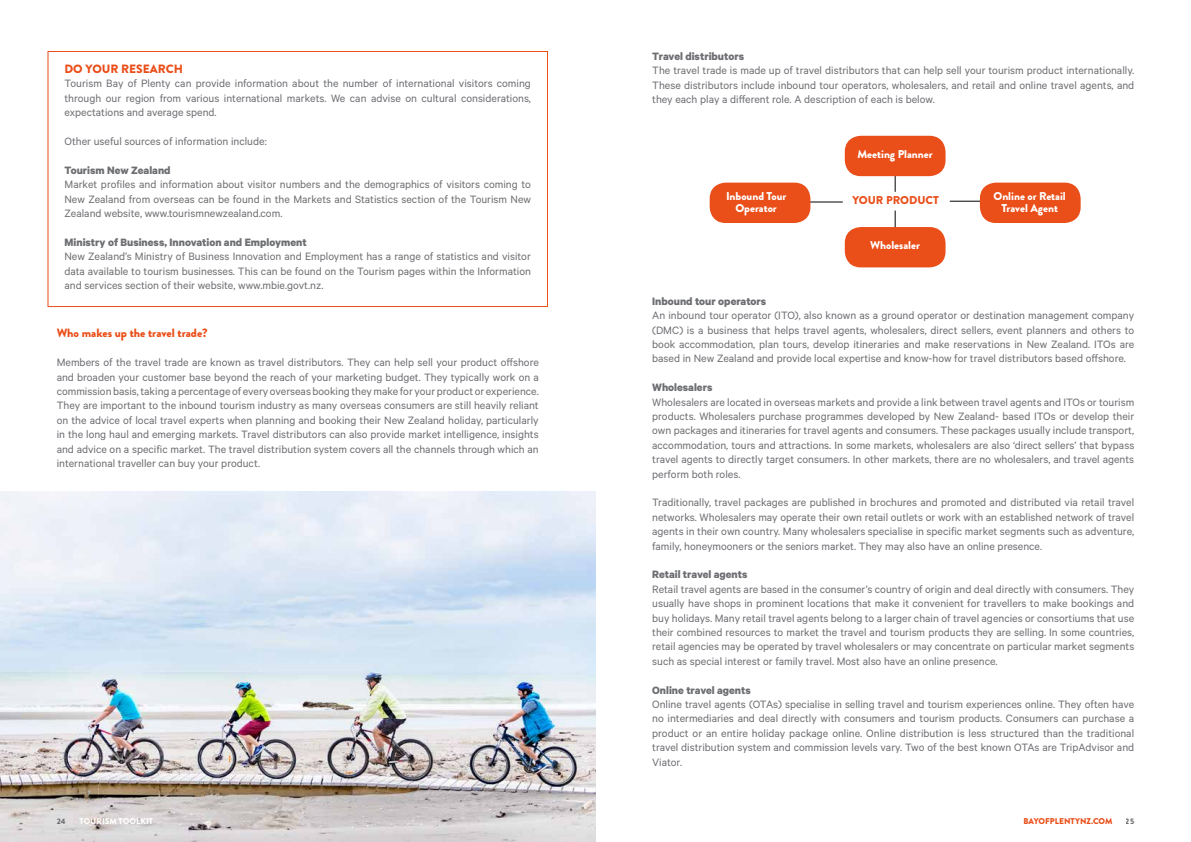
<style>
.page{position:relative;width:1191px;height:842px;background:#fff}
.page>*{position:absolute;margin:0;border:0;box-sizing:border-box;transform-origin:0 0}
.t1{font:12px/14.4px "Calibre";color:#6d6e72;text-align:justify}
.t2{font:700 12px "Calibre";color:#6d6e72}
.t3{font:900 12px "Brandon Grotesque";color:#ea4e19}
.t4{font:900 11.3px/12.1px "Brandon Grotesque";color:#fff;text-align:center}
.t5{font:900 11.3px "Brandon Grotesque";color:#ea4e19}
.t6{font:900 8.4px "Brandon Grotesque";color:#ea4d17}
.t7{font:900 8.4px "Brandon Grotesque";color:#fff}
.t8{font:900 8px "Brandon Grotesque";color:#6d6e72}
</style>
<div class="page">
<img style="left:0;top:492px;width:595px;height:350px">
<svg style="left:894px;top:176px;width:1px;height:15px"></svg>
<svg style="left:894px;top:211px;width:1px;height:16px"></svg>
<hr style="left:807px;top:202px;width:35px;height:1px;background:#000">
<hr style="left:950px;top:201px;width:35px;height:1px;background:#000">
<div style="left:47px;top:51px;width:501px;height:256px;border:1px solid #ea4e19"></div>
<div style="left:844px;top:136px;width:101px;height:40px;background:#ea4e19;border-radius:16px"></div>
<div style="left:844px;top:227px;width:101px;height:40px;background:#ea4e19;border-radius:16px"></div>
<div style="left:980px;top:183px;width:100px;height:40px;background:#ea4e19;border-radius:16px"></div>
<div style="left:709px;top:183px;width:101px;height:40px;background:#ea4e19;border-radius:16px"></div>
<p class="t3" style="left:64px;top:60px;width:120px">DO YOUR RESEARCH</p>
<p class="t1" style="left:64px;top:76px;width:468px">Tourism Bay of Plenty can provide information about the number of international visitors coming through our region from various international markets. We can advise on cultural considerations, expectations and average spend.</p>
<p class="t1" style="left:64px;top:134px;width:204px">Other useful sources of information include:</p>
<p class="t2" style="left:64px;top:163px;width:108px">Tourism New Zealand</p>
<p class="t1" style="left:64px;top:177px;width:468px">Market profiles and information about visitor numbers and the demographics of visitors coming to New Zealand from overseas can be found in the Markets and Statistics section of the Tourism New Zealand website, www.tourismnewzealand.com.</p>
<p class="t2" style="left:64px;top:235px;width:244px">Ministry of Business, Innovation and Employment</p>
<p class="t1" style="left:64px;top:249px;width:468px">New Zealand’s Ministry of Business Innovation and Employment has a range of statistics and visitor data available to tourism businesses. This can be found on the Tourism pages within the Information and services section of their website, www.mbie.govt.nz.</p>
<p class="t3" style="left:57px;top:325px;width:152px">Who makes up the travel trade?</p>
<p class="t1" style="left:57px;top:355px;width:483px">Members of the travel trade are known as travel distributors. They can help sell your product offshore and broaden your customer base beyond the reach of your marketing budget. They typically work on a commission basis, taking a percentage of every overseas booking they make for your product or experience.<br>They are important to the inbound tourism industry as many overseas consumers are still heavily reliant on the advice of local travel experts when planning and booking their New Zealand holiday, particularly in the long haul and emerging markets. Travel distributors can also provide market intelligence, insights and advice on a specific market. The travel distribution system covers all the channels through which an international traveller can buy your product.</p>
<p class="t2" style="left:652px;top:49px;width:93px">Travel distributors</p>
<p class="t1" style="left:652px;top:63px;width:483px">The travel trade is made up of travel distributors that can help sell your tourism product internationally.<br>These distributors include inbound tour operators, wholesalers, and retail and online travel agents, and they each play a different role. A description of each is below.</p>
<p class="t4" style="left:726px;top:190px;width:62px">Inbound Tour<br>Operator</p>
<p class="t4" style="left:857px;top:148px;width:77px">Meeting Planner</p>
<p class="t5" style="left:852px;top:192px;width:88px">YOUR PRODUCT</p>
<p class="t4" style="left:993px;top:190px;width:74px">Online or Retail<br>Travel Agent</p>
<p class="t4" style="left:870px;top:239px;width:51px">Wholesaler</p>
<p class="t2" style="left:652px;top:294px;width:116px">Inbound tour operators</p>
<p class="t1" style="left:652px;top:308px;width:483px">An inbound tour operator (ITO), also known as a ground operator or destination management company (DMC) is a business that helps travel agents, wholesalers, direct sellers, event planners and others to book accommodation, plan tours, develop itineraries and make reservations in New Zealand. ITOs are based in New Zealand and provide local expertise and know-how for travel distributors based offshore.</p>
<p class="t2" style="left:652px;top:380px;width:62px">Wholesalers</p>
<p class="t1" style="left:652px;top:394px;width:483px">Wholesalers are located in overseas markets and provide a link between travel agents and ITOs or tourism products. Wholesalers purchase programmes developed by New Zealand- based ITOs or develop their own packages and itineraries for travel agents and consumers. These packages usually include transport, accommodation, tours and attractions. In some markets, wholesalers are also ‘direct sellers’ that bypass travel agents to directly target consumers. In other markets, there are no wholesalers, and travel agents perform both roles.</p>
<p class="t1" style="left:652px;top:495px;width:483px">Traditionally, travel packages are published in brochures and promoted and distributed via retail travel networks. Wholesalers may operate their own retail outlets or work with an established network of travel agents in their own country. Many wholesalers specialise in specific market segments such as adventure, family, honeymooners or the seniors market. They may also have an online presence.</p>
<p class="t2" style="left:652px;top:567px;width:97px">Retail travel agents</p>
<p class="t1" style="left:652px;top:581px;width:483px">Retail travel agents are based in the consumer’s country of origin and deal directly with consumers. They usually have shops in prominent locations that make it convenient for travellers to make bookings and buy holidays. Many retail travel agents belong to a larger chain of travel agencies or consortiums that use their combined resources to market the travel and tourism products they are selling. In some countries, retail agencies may be operated by travel wholesalers or may concentrate on particular market segments such as special interest or family travel. Most also have an online presence.</p>
<p class="t2" style="left:652px;top:683px;width:100px">Online travel agents</p>
<p class="t1" style="left:652px;top:697px;width:483px">Online travel agents (OTAs) specialise in selling travel and tourism experiences online. They often have no intermediaries and deal directly with consumers and tourism products. Consumers can purchase a product or an entire holiday package online. Online distribution is less structured than the traditional travel distribution system and commission levels vary. Two of the best known OTAs are TripAdvisor and Viator.</p>
<p class="t8" style="left:57px;top:815px;width:10px">24</p>
<p class="t7" style="left:79px;top:815px;width:75px">TOURISM TOOLKIT</p>
<p class="t6" style="left:1023px;top:815px;width:91px">BAYOFPLENTYNZ.COM</p>
<p class="t8" style="left:1126px;top:815px;width:10px">25</p>
</div>
